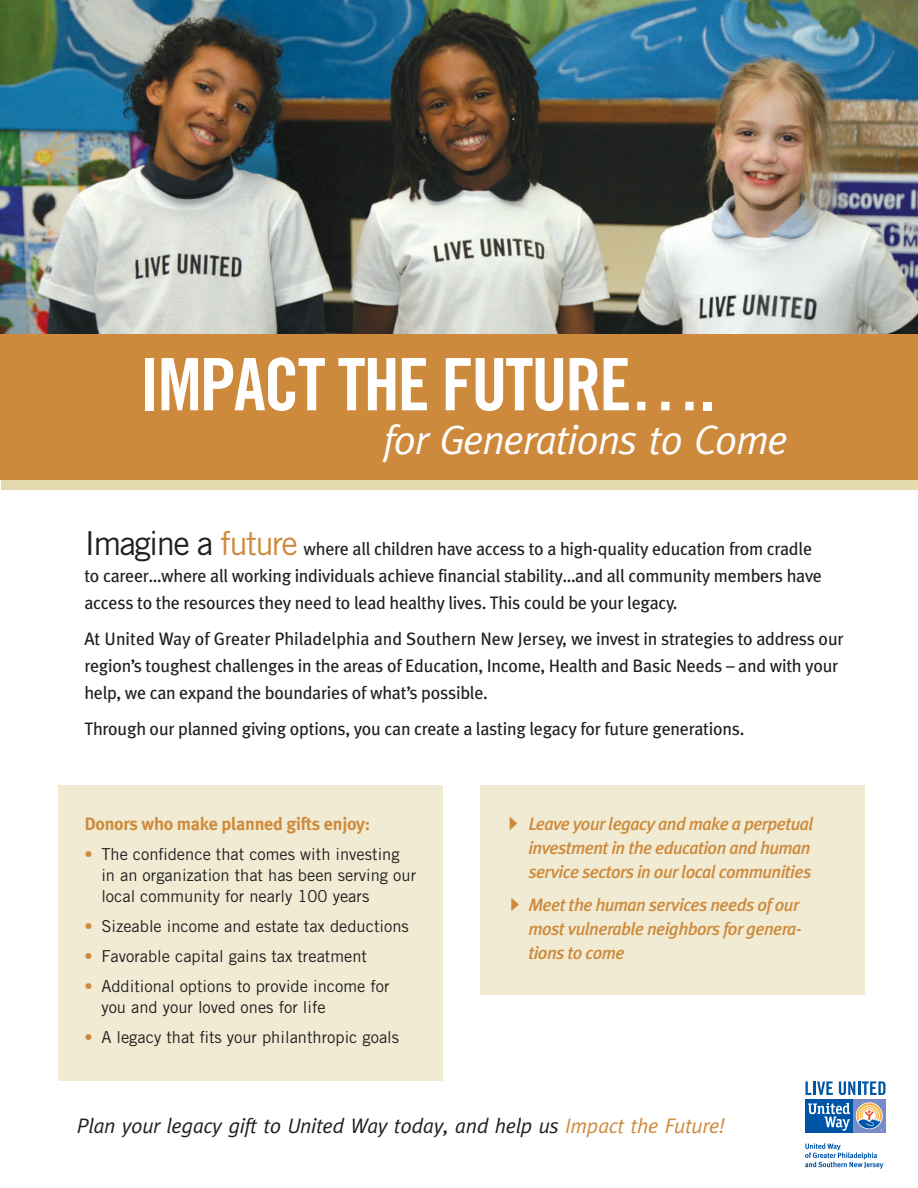
<style>
.page{position:relative;width:918px;height:1188px;background:#fff}
.page>*{position:absolute;margin:0;border:0;box-sizing:border-box;transform-origin:0 0}
.t1{font:72.3px "Trade Gothic LT Std Bd Cn 20";letter-spacing:-.03em;color:#fff}
.t2{font:italic 41.25px "Meta";letter-spacing:-.03em;color:#fff}
.t3{font:italic 21px "Meta";letter-spacing:-.015em;color:#231f20}
.t4{font:18px/27px "Meta Plus";letter-spacing:-.015em;color:#231f20}
.t5{font:italic 500 18px/24px "Meta Plus";letter-spacing:-.03em;color:#ce8a3c}
.t6{font:700 18px "Meta Plus";letter-spacing:-.015em;color:#ce8a3c}
.t7{font:16.5px/21px "Trade Gothic LT Std";color:#231f20}
.s1{font-family:"Trade Gothic LT Std";font-size:33px}
.s2{font-family:"Trade Gothic LT Std";font-size:33px;color:#ce8a3c}
.s3{color:#ce8a3c}
</style>
<div class="page">
<div style="left:1px;top:10px;width:917px;height:480px;background:#e5daae"></div>
<svg style="left:805px;top:1081px;width:6px;height:14px"></svg>
<hr style="left:813px;top:1081px;width:3px;height:14px;background:#0155a7">
<svg style="left:817px;top:1081px;width:16px;height:14px"></svg>
<svg style="left:839px;top:1081px;width:47px;height:14px"></svg>
<div style="left:853px;top:1099px;width:33px;height:34px;background:#788dc7"></div>
<div style="left:805px;top:1099px;width:48px;height:34px;background:#0155a7"></div>
<svg style="left:856px;top:1102px;width:27px;height:27px"></svg>
<svg style="left:808px;top:1103px;width:42px;height:28px"></svg>
<svg style="left:857px;top:1103px;width:26px;height:28px"></svg>
<svg style="left:805px;top:1143px;width:78px;height:26px"></svg>
<div style="left:58px;top:785px;width:384px;height:296px;background:#f1ebd3"></div>
<div style="left:481px;top:785px;width:384px;height:209px;background:#f1ebd3"></div>
<img style="left:0;top:0;width:918px;height:334px">
<div style="left:0;top:335px;width:918px;height:145px;background:#ce8a3c"></div>
<h1 class="t1" style="left:140px;top:358px;width:577px">IMPACT THE FUTURE….</h1>
<h2 class="t2" style="left:383px;top:416px;width:407px">for Generations to Come</h2>
<p class="t4" style="left:84px;top:536px;width:739px"><span class="s1">Imagine a</span> <span class="s2">future</span> where all children have access to a high-quality education from cradle to career…where all working individuals achieve financial stability…and all community members have access to the resources they need to lead healthy lives. This could be your legacy.</p>
<p class="t4" style="left:84px;top:626px;width:761px">At United Way of Greater Philadelphia and Southern New Jersey, we invest in strategies to address our region’s toughest challenges in the areas of Education, Income, Health and Basic Needs — and with your help, we can expand the boundaries of what’s possible.</p>
<p class="t4" style="left:84px;top:716px;width:662px">Through our planned giving options, you can create a lasting legacy for future generations.</p>
<p class="t6" style="left:84px;top:813px;width:287px">Donors who make planned gifts enjoy:</p>
<p class="t7" style="left:101px;top:845px;width:316px;text-indent:-17px"><span class="s3">•</span> The confidence that comes with investing in an organization that has been serving our local community for nearly 100 years</p>
<p class="t7" style="left:84px;top:917px;width:326px"><span class="s3">•</span> Sizeable income and estate tax deductions</p>
<p class="t7" style="left:84px;top:947px;width:284px"><span class="s3">•</span> Favorable capital gains tax treatment</p>
<p class="t7" style="left:101px;top:977px;width:290px;text-indent:-17px"><span class="s3">•</span> Additional options to provide income for you and your loved ones for life</p>
<p class="t7" style="left:84px;top:1028px;width:316px"><span class="s3">•</span> A legacy that fits your philanthropic goals</p>
<p class="t5" style="left:528px;top:812px;width:287px">Leave your legacy and make a perpetual investment in the education and human service sectors in our local communities</p>
<p class="t5" style="left:528px;top:893px;width:275px">Meet the human services needs of our most vulnerable neighbors for genera&shy;tions to come</p>
<p class="t3" style="left:77px;top:1114px;width:650px">Plan your legacy gift to United Way today, and help us <span class="s3">Impact the Future!</span></p>
</div>
